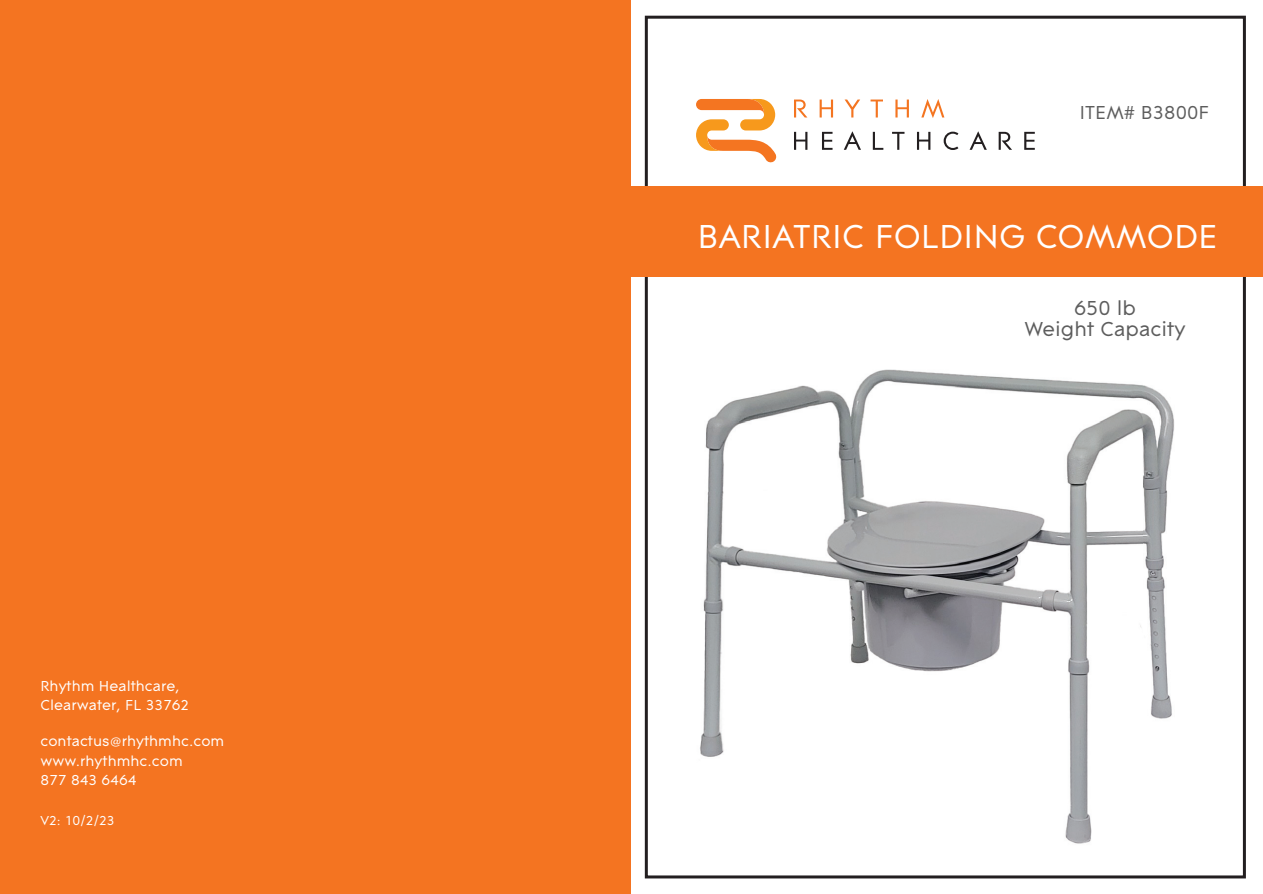
<style>
.page{position:relative;width:1263px;height:894px;background:#fff}
.page>*{position:absolute;margin:0;border:0;box-sizing:border-box;transform-origin:0 0}
.t1{font:34.5px "Contax Pro 55";color:#fff}
.t2{font:21px/21px "Contax Pro 55";color:#5d5d5d;text-align:center}
.t3{font:19.5px "Contax Pro 55";color:#5d5d5d}
.t4{font:15px/19.5px "Contax Pro 55";color:#fff}
.t5{font:13.5px "Contax Pro 55";color:#fff}
.s1{font-size:12px}
</style>
<div class="page">
<div style="left:645px;top:16px;width:600px;height:862px;border:3px solid #231f20"></div>
<div style="left:0;top:0;width:631px;height:893px;background:#f47421"></div>
<div style="left:631px;top:186px;width:632px;height:90px;background:#f47421"></div>
<svg style="left:870px;top:99px;width:13px;height:18px"></svg>
<svg style="left:794px;top:99px;width:13px;height:18px"></svg>
<svg style="left:819px;top:99px;width:14px;height:18px"></svg>
<svg style="left:844px;top:99px;width:16px;height:18px"></svg>
<svg style="left:895px;top:99px;width:14px;height:18px"></svg>
<svg style="left:921px;top:99px;width:23px;height:19px"></svg>
<svg style="left:794px;top:132px;width:13px;height:18px"></svg>
<svg style="left:822px;top:132px;width:10px;height:18px"></svg>
<svg style="left:843px;top:131px;width:18px;height:19px"></svg>
<svg style="left:872px;top:132px;width:11px;height:18px"></svg>
<svg style="left:892px;top:132px;width:12px;height:18px"></svg>
<svg style="left:917px;top:132px;width:13px;height:18px"></svg>
<svg style="left:943px;top:132px;width:15px;height:18px"></svg>
<svg style="left:969px;top:131px;width:17px;height:19px"></svg>
<svg style="left:998px;top:132px;width:14px;height:18px"></svg>
<svg style="left:1024px;top:132px;width:10px;height:18px"></svg>
<svg style="left:696px;top:99px;width:81px;height:64px"></svg>
<img style="left:700px;top:369px;width:474px;height:475px">
<p class="t4" style="left:40px;top:675px;width:150px">Rhythm Healthcare,<br>Clearwater, FL 33762</p>
<p class="t4" style="left:40px;top:731px;width:185px">contactus<span class="s1">@</span>rhythmhc.com www.rhythmhc.com<br>877 843 6464</p>
<p class="t5" style="left:40px;top:811px;width:76px">V2: 10/2/23</p>
<h3 class="t3" style="left:1079px;top:100px;width:131px">ITEM# B3800F</h3>
<h1 class="t1" style="left:697px;top:215px;width:522px">BARIATRIC FOLDING COMMODE</h1>
<h2 class="t2" style="left:1024px;top:296px;width:163px">650 lb<br>Weight Capacity</h2>
</div>
